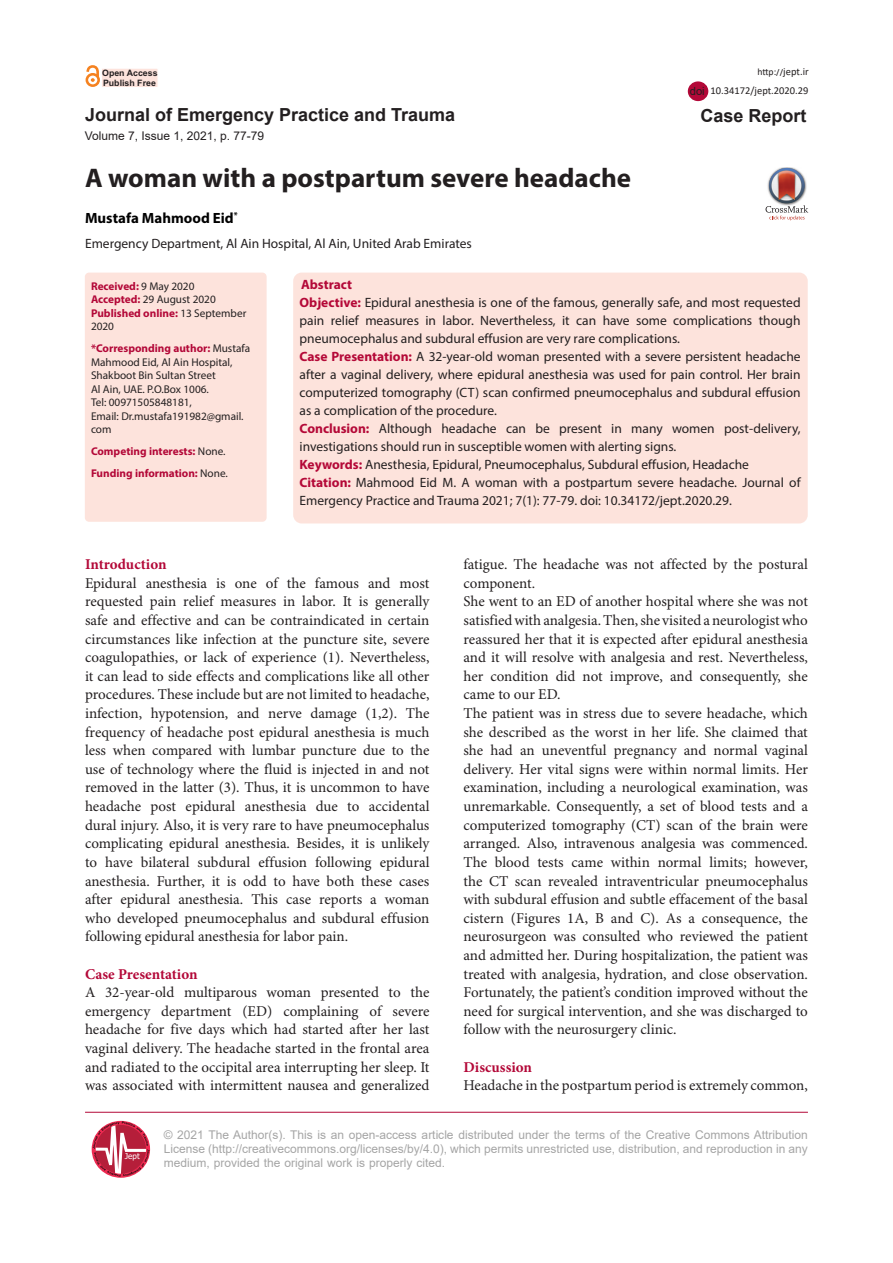
<style>
.page{position:relative;width:893px;height:1263px;background:#fff}
.page>*{position:absolute;margin:0;border:0;box-sizing:border-box;transform-origin:0 0}
.t1{font:700 27px "Myriad Pro";color:#231f20}
.t2{font:700 18px "Arial";color:#231f20}
.t3{font:15px/18.6px "Minion Pro";color:#231f20;text-align:justify}
.t4{font:700 15px "Minion Pro";color:#b30838}
.t5{font:700 14.85px "Myriad Pro";color:#000}
.t6{font:13.5px/18px "Myriad Pro";color:#231f20}
.t7{font:12px/14.4px "Arial";color:#a5a5a5;text-align:justify}
.t8{font:12px "Arial";color:#231f20}
.t9{font:11.25px/13.5px "Myriad Pro";color:#231f20}
.t10{font:700 11.25px/22px "Myriad Pro";color:#b30838}
.t11{font:10.5px "Calibri";color:#231f20}
.t12{font:9.75px "Calibri";color:#231f20}
.t13{font:700 8.85px "Arial";color:#231f20}
.t14{font:8.1px "Tahoma";color:#fff}
.s1{font-size:10.5px}
.s2{font-family:"Arial";font-size:11.25px}
.s3{font-weight:700;color:#b30838}
.s4{font-weight:400;color:#231f20}
.s5{font-weight:700;color:#b40837}
</style>
<div class="page">
<div style="left:85px;top:273px;width:182px;height:249px;background:#fde3dc;border-radius:4px"></div>
<div style="left:293px;top:273px;width:515px;height:250px;background:#fde3dc;border-radius:9px"></div>
<hr style="left:85px;top:1112px;width:723px;height:1px;background:#b30838">
<svg style="left:93px;top:1121px;width:57px;height:56px"></svg>
<div style="left:101px;top:68px;width:57px;height:19px;background:#fde3dc"></div>
<div style="left:101px;top:68px;width:57px;height:20px;border:1px solid #fff"></div>
<div style="left:86px;top:73px;width:14px;height:14px;border:3px solid #f58220;border-radius:50%"></div>
<svg style="left:85px;top:66px;width:15px;height:16px"></svg>
<div style="left:688px;top:81px;width:20px;height:20px;background:#b30838;border-radius:50%"></div>
<img style="left:781px;top:167px;width:13px;height:1px">
<svg style="left:765px;top:168px;width:43px;height:52px"></svg>
<p class="t13" style="left:102px;top:67px;width:57px">Open Access</p>
<p class="t12" style="left:757px;top:65px;width:53px">http://<span class="s1">jept.ir</span></p>
<p class="t13" style="left:103px;top:76px;width:54px">Publish Free</p>
<p class="t11" style="left:690px;top:83px;width:120px"><span class="s2">doi</span> 10.34172/jept.2020.29</p>
<p class="t2" style="left:85px;top:102px;width:372px">Journal of Emergency Practice and Trauma</p>
<p class="t8" style="left:85px;top:127px;width:181px">Volume 7, Issue 1, 2021, p. 77-79</p>
<h1 class="t1" style="left:85px;top:161px;width:548px">A woman with a postpartum severe headache</h1>
<p class="t2" style="left:700px;top:103px;width:108px">Case Report</p>
<p class="t5" style="left:85px;top:208px;width:154px">Mustafa Mahmood Eid<sup>*</sup></p>
<p class="t6" style="left:85px;top:234px;width:388px">Emergency Department, Al Ain Hospital, Al Ain, United Arab Emirates</p>
<p class="t9" style="left:91px;top:279px;width:157px"><span class="s3">Received:</span> 9 May 2020<br><span class="s3">Accepted:</span> 29 August 2020<br><span class="s3">Published online:</span> 13 September<br>2020</p>
<p class="t9" style="left:91px;top:342px;width:161px"><span class="s3">*Corresponding author:</span> Mustafa<br>Mahmood Eid, Al Ain Hospital,<br>Shakboot Bin Sultan Street<br>Al Ain, UAE. P.O.Box 1006.<br>Tel: 00971505848181,<br>Email: Dr.mustafa191982@gmail. com</p>
<p class="t10" style="left:91px;top:440px;width:138px">Competing interests: <span class="s4">None.<br></span>Funding information: <span class="s4">None.</span></p>
<p class="t6" style="left:300px;top:275px;width:503px"><span class="s3">Abstract<br></span><span class="s5">Objective:</span> Epidural anesthesia is one of the famous, generally safe, and most requested pain relief measures in labor. Nevertheless, it can have some complications though pneumocephalus and subdural effusion are very rare complications.<br><span class="s5">Case Presentation:</span> A 32-year-old woman presented with a severe persistent headache after a vaginal delivery, where epidural anesthesia was used for pain control. Her brain computerized tomography (CT) scan confirmed pneumocephalus and subdural effusion as a complication of the procedure.<br><span class="s5">Conclusion:</span> Although headache can be present in many women post-delivery, investigations should run in susceptible women with alerting signs.<br><span class="s5">Keywords:</span> Anesthesia, Epidural, Pneumocephalus, Subdural effusion, Headache <span class="s5">Citation:</span> Mahmood Eid M. A woman with a postpartum severe headache. Journal of Emergency Practice and Trauma 2021; 7(1): 77-79. doi: 10.34172/jept.2020.29.</p>
<p class="t4" style="left:85px;top:554px;width:83px">Introduction</p>
<p class="t3" style="left:85px;top:574px;width:346px">Epidural anesthesia is one of the famous and most requested pain relief measures in labor. It is generally safe and effective and can be contraindicated in certain circumstances like infection at the puncture site, severe coagulopathies, or lack of experience (1). Nevertheless, it can lead to side effects and complications like all other procedures. These include but are not limited to headache, infection, hypotension, and nerve damage (1,2). The frequency of headache post epidural anesthesia is much less when compared with lumbar puncture due to the use of technology where the fluid is injected in and not removed in the latter (3). Thus, it is uncommon to have headache post epidural anesthesia due to accidental dural injury. Also, it is very rare to have pneumocephalus complicating epidural anesthesia. Besides, it is unlikely to have bilateral subdural effusion following epidural anesthesia. Further, it is odd to have both these cases after epidural anesthesia. This case reports a woman who developed pneumocephalus and subdural effusion following epidural anesthesia for labor pain.</p>
<p class="t4" style="left:85px;top:963px;width:114px">Case Presentation</p>
<p class="t3" style="left:85px;top:984px;width:346px">A 32-year-old multiparous woman presented to the emergency department (ED) complaining of severe headache for five days which had started after her last vaginal delivery. The headache started in the frontal area and radiated to the occipital area interrupting her sleep. It was associated with intermittent nausea and generalized</p>
<p class="t3" style="left:463px;top:556px;width:346px;text-align:left">fatigue. The headache was not affected by the postural component.<br>She went to an ED of another hospital where she was not satisfied with analgesia. Then, she visited a neurologist who reassured her that it is expected after epidural anesthesia and it will resolve with analgesia and rest. Nevertheless, her condition did not improve, and consequently, she came to our ED.<br>The patient was in stress due to severe headache, which she described as the worst in her life. She claimed that she had an uneventful pregnancy and normal vaginal delivery. Her vital signs were within normal limits. Her examination, including a neurological examination, was unremarkable. Consequently, a set of blood tests and a computerized tomography (CT) scan of the brain were arranged. Also, intravenous analgesia was commenced.<br>The blood tests came within normal limits; however, the CT scan revealed intraventricular pneumocephalus with subdural effusion and subtle effacement of the basal cistern (Figures 1A, B and C). As a consequence, the neurosurgeon was consulted who reviewed the patient and admitted her. During hospitalization, the patient was treated with analgesia, hydration, and close observation.<br>Fortunately, the patient’s condition improved without the need for surgical intervention, and she was discharged to follow with the neurosurgery clinic.</p>
<p class="t4" style="left:463px;top:1056px;width:70px">Discussion</p>
<p class="t3" style="left:463px;top:1077px;width:346px">Headache in the postpartum period is extremely common,</p>
<p class="t14" style="left:125px;top:1150px;width:16px">Jept</p>
<p class="t7" style="left:164px;top:1127px;width:646px">© 2021 The Author(s). This is an open-access article distributed under the terms of the Creative Commons Attribution License (http://creativecommons.org/licenses/by/4.0), which permits unrestricted use, distribution, and reproduction in any medium, provided the original work is properly cited.</p>
</div>
